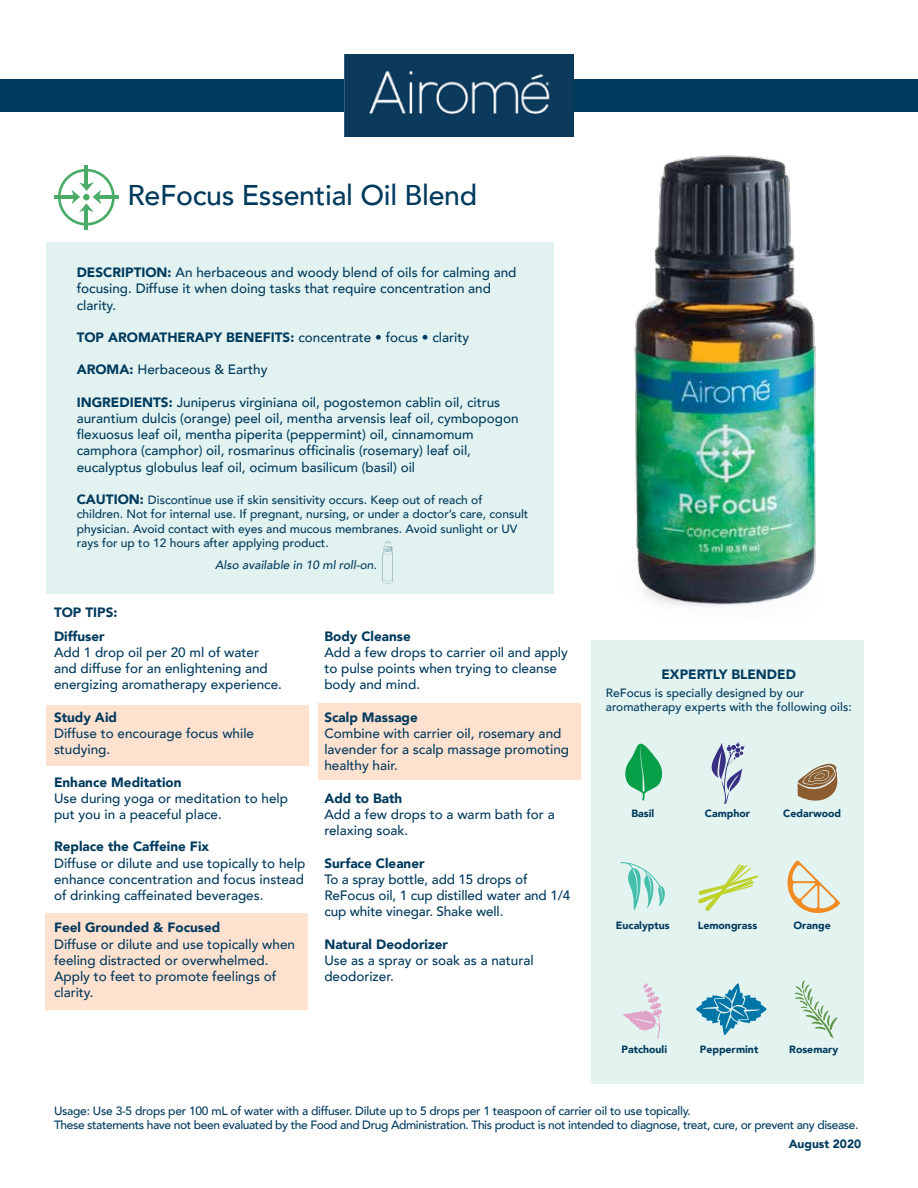
<style>
.page{position:relative;width:918px;height:1188px;background:#fff}
.page>*{position:absolute;margin:0;border:0;box-sizing:border-box;transform-origin:0 0}
.t1{font:500 28.5px "Avenir";letter-spacing:-.01em;color:#003a5d}
.t2{font:500 13.5px/16.2px "Avenir";color:#003a5d}
.t3{font:900 13.5px "Avenir";color:#003a5d}
.t4{font:500 12px/14.4px "Avenir";color:#003a5d}
.t5{font:500 12px/14.4px "Avenir";letter-spacing:-.03em;color:#003a5d}
.t6{font:italic 500 12px "Avenir";color:#003a5d}
.t7{font:900 12px "Avenir";color:#003a5d}
.t8{font:900 10.5px "Avenir";color:#003a5d}
.s1{font-weight:900}
.s2{font-weight:900;font-size:13.5px}
</style>
<div class="page">
<div style="left:46px;top:705px;width:263px;height:60px;background:#ffe1d0"></div>
<div style="left:46px;top:913px;width:262px;height:96px;background:#ffe1d0"></div>
<div style="left:319px;top:704px;width:262px;height:76px;background:#ffe1d0"></div>
<div style="left:0;top:79px;width:918px;height:33px;background:#003a5d"></div>
<img style="left:344px;top:54px;width:230px;height:83px">
<div style="left:592px;top:640px;width:272px;height:444px;background:#e3f3f0"></div>
<div style="left:46px;top:242px;width:508px;height:352px;background:#e1f2f0"></div>
<img style="left:634px;top:155px;width:182px;height:451px">
<hr style="left:54px;top:195px;width:22px;height:4px;background:#4aac66">
<hr style="left:96px;top:195px;width:23px;height:4px;background:#4aac66">
<hr style="left:84px;top:207px;width:4px;height:23px;background:#4aac66">
<hr style="left:84px;top:165px;width:4px;height:22px;background:#4aac66">
<svg style="left:58px;top:169px;width:57px;height:57px"></svg>
<svg style="left:787px;top:860px;width:53px;height:53px"></svg>
<svg style="left:696px;top:983px;width:71px;height:52px"></svg>
<svg style="left:621px;top:862px;width:44px;height:49px"></svg>
<svg style="left:795px;top:980px;width:42px;height:58px"></svg>
<svg style="left:625px;top:743px;width:38px;height:58px"></svg>
<svg style="left:711px;top:742px;width:34px;height:62px"></svg>
<svg style="left:797px;top:764px;width:41px;height:37px"></svg>
<svg style="left:698px;top:864px;width:61px;height:47px"></svg>
<svg style="left:622px;top:983px;width:40px;height:56px"></svg>
<svg style="left:383px;top:541px;width:10px;height:43px"></svg>
<h1 class="t1" style="left:127px;top:171px;width:351px">ReFocus Essential Oil Blend</h1>
<p class="t2" style="left:77px;top:264px;width:441px"><span class="s1">DESCRIPTION:</span> An herbaceous and woody blend of oils for calming and focusing. Diffuse it when doing tasks that require concentration and clarity.</p>
<p class="t2" style="left:77px;top:328px;width:394px"><span class="s1">TOP AROMATHERAPY BENEFITS:</span> concentrate • focus • clarity</p>
<p class="t2" style="left:77px;top:361px;width:192px"><span class="s1">AROMA:</span> Herbaceous &amp; Earthy</p>
<p class="t2" style="left:77px;top:393px;width:443px"><span class="s1">INGREDIENTS:</span> Juniperus virginiana oil, pogostemon cablin oil, citrus aurantium dulcis (orange) peel oil, mentha arvensis leaf oil, cymbopogon flexuosus leaf oil, mentha piperita (peppermint) oil, cinnamomum camphora (camphor) oil, rosmarinus officinalis (rosemary) leaf oil, eucalyptus globulus leaf oil, ocimum basilicum (basil) oil</p>
<p class="t4" style="left:77px;top:492px;width:453px"><span class="s2">CAUTION:</span> Discontinue use if skin sensitivity occurs. Keep out of reach of children. Not for internal use. If pregnant, nursing, or under a doctor’s care, consult physician. Avoid contact with eyes and mucous membranes. Avoid sunlight or UV rays for up to 12 hours after applying product.</p>
<p class="t3" style="left:54px;top:601px;width:65px">TOP TIPS:</p>
<p class="t6" style="left:215px;top:558px;width:163px">Also available in 10 ml roll-on.</p>
<p class="t3" style="left:54px;top:625px;width:52px">Diffuser</p>
<p class="t2" style="left:54px;top:644px;width:230px">Add 1 drop oil per 20 ml of water and diffuse for an enlightening and energizing aromatherapy experience.</p>
<p class="t3" style="left:54px;top:706px;width:65px">Study Aid</p>
<p class="t2" style="left:54px;top:725px;width:202px">Diffuse to encourage focus while studying.</p>
<p class="t3" style="left:54px;top:770px;width:129px">Enhance Meditation</p>
<p class="t2" style="left:54px;top:789px;width:236px">Use during yoga or meditation to help put you in a peaceful place.</p>
<p class="t3" style="left:54px;top:835px;width:157px">Replace the Caffeine Fix</p>
<p class="t2" style="left:54px;top:854px;width:253px;text-align:justify">Diffuse or dilute and use topically to help enhance concentration and focus instead of drinking caffeinated beverages.</p>
<p class="t3" style="left:54px;top:916px;width:168px">Feel Grounded &amp; Focused</p>
<p class="t2" style="left:54px;top:935px;width:243px">Diffuse or dilute and use topically when feeling distracted or overwhelmed.<br>Apply to feet to promote feelings of clarity.</p>
<p class="t3" style="left:324px;top:625px;width:88px">Body Cleanse</p>
<p class="t2" style="left:324px;top:644px;width:245px">Add a few drops to carrier oil and apply to pulse points when trying to cleanse body and mind.</p>
<p class="t3" style="left:324px;top:706px;width:95px">Scalp Massage</p>
<p class="t2" style="left:324px;top:725px;width:246px">Combine with carrier oil, rosemary and lavender for a scalp massage promoting healthy hair.</p>
<p class="t3" style="left:324px;top:787px;width:79px">Add to Bath</p>
<p class="t2" style="left:324px;top:806px;width:232px">Add a few drops to a warm bath for a relaxing soak.</p>
<p class="t3" style="left:324px;top:851px;width:102px">Surface Cleaner</p>
<p class="t2" style="left:324px;top:870px;width:248px">To a spray bottle, add 15 drops of<br>ReFocus oil, 1 cup distilled water and 1/4 cup white vinegar. Shake well.</p>
<p class="t3" style="left:324px;top:932px;width:125px">Natural Deodorizer</p>
<p class="t2" style="left:324px;top:951px;width:211px">Use as a spray or soak as a natural deodorizer.</p>
<p class="t3" style="left:661px;top:663px;width:136px">EXPERTLY BLENDED</p>
<p class="t4" style="left:606px;top:686px;width:247px;line-height:13.5px">ReFocus is specially designed by our aromatherapy experts with the following oils:</p>
<p class="t8" style="left:631px;top:804px;width:24px">Basil</p>
<p class="t8" style="left:705px;top:804px;width:47px">Camphor</p>
<p class="t8" style="left:783px;top:804px;width:59px">Cedarwood</p>
<p class="t8" style="left:616px;top:916px;width:55px">Eucalyptus</p>
<p class="t8" style="left:698px;top:916px;width:61px">Lemongrass</p>
<p class="t8" style="left:794px;top:916px;width:39px">Orange</p>
<p class="t8" style="left:622px;top:1041px;width:47px">Patchouli</p>
<p class="t8" style="left:700px;top:1041px;width:60px">Peppermint</p>
<p class="t8" style="left:789px;top:1041px;width:50px">Rosemary</p>
<p class="t5" style="left:54px;top:1102px;width:806px">Usage: Use 3-5 drops per 100 mL of water with a diffuser. Dilute up to 5 drops per 1 teaspoon of carrier oil to use topically.<br>These statements have not been evaluated by the Food and Drug Administration. This product is not intended to diagnose, treat, cure, or prevent any disease.</p>
<p class="t7" style="left:789px;top:1134px;width:74px">August 2020</p>
</div>
